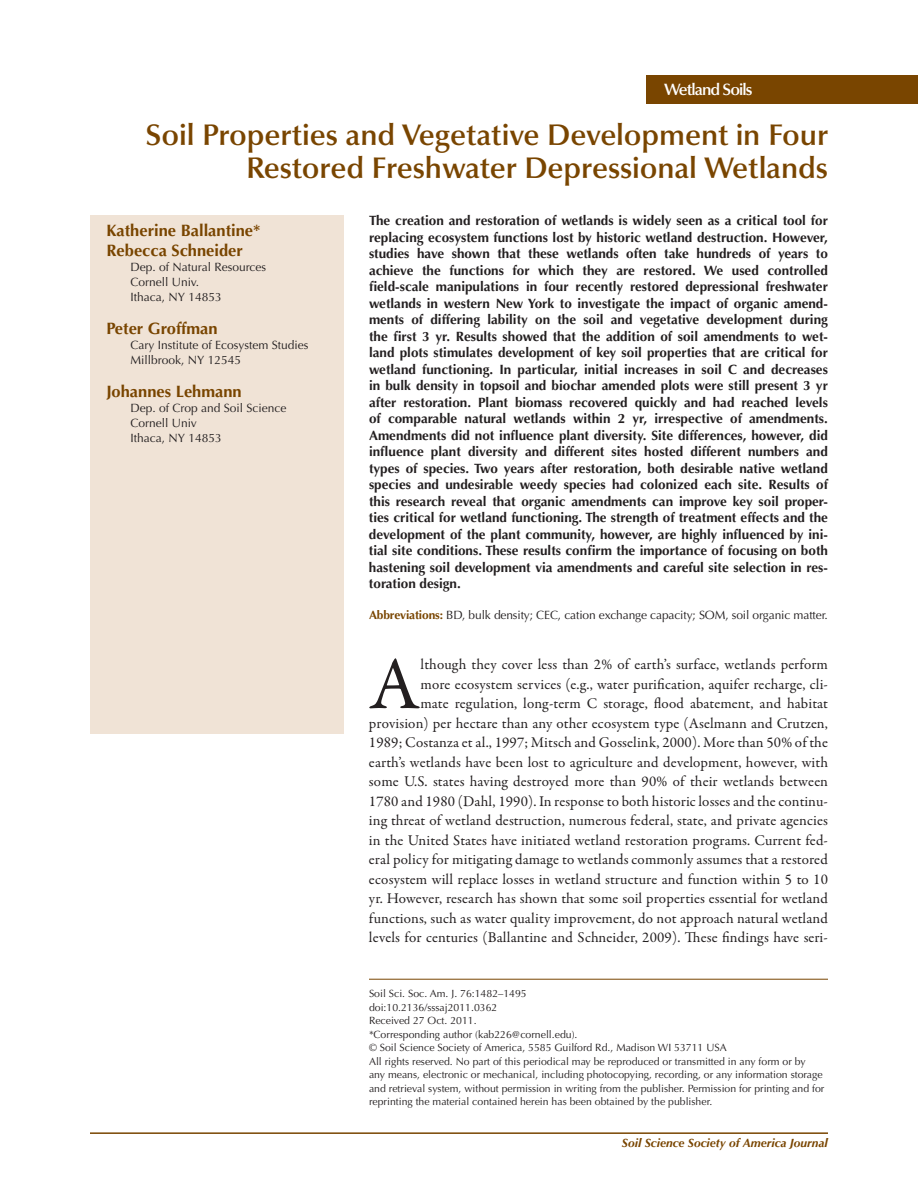
<style>
.page{position:relative;width:918px;height:1188px;background:#fff}
.page>*{position:absolute;margin:0;border:0;box-sizing:border-box;transform-origin:0 0}
.t1{font:75.15px "Garamond Premr Pro";color:#231f20}
.t2{font:600 30px/33px "Optima LT Std";letter-spacing:-.005em;color:#794500;text-align:right}
.t3{font:700 16.5px/19.5px "Optima LT Std";color:#794500}
.t4{font:600 16.5px "Optima LT Std";letter-spacing:-.06em;color:#fff}
.t5{font:15px/19.5px "Garamond Premr Pro";letter-spacing:.01em;color:#231f20;text-align:right}
.t6{font:700 13.5px/16.5px "Optima LT Std";color:#231f20;text-align:justify}
.t7{font:12px/15px "Optima LT Std";color:#231f20}
.t8{font:italic 700 12px "Optima LT Std";color:#794500}
.t9{font:10.5px/13.5px "Optima LT Std";color:#231f20}
.s1{font-weight:700;color:#794500}
</style>
<div class="page">
<hr style="left:90px;top:1132px;width:738px;height:2px;background:#794500">
<hr style="left:369px;top:979px;width:459px;height:1px;background:#794500">
<div style="left:646px;top:75px;width:272px;height:29px;background:#794500"></div>
<div style="left:90px;top:215px;width:254px;height:519px;background:#f0e3d6"></div>
<p class="t4" style="left:664px;top:81px;width:90px">Wetland Soils</p>
<h2 class="t2" style="left:146px;top:120px;width:684px">Soil Properties and Vegetative Development in Four<br>Restored Freshwater Depressional Wetlands</h2>
<p class="t3" style="left:106px;top:222px;width:156px">Katherine Ballantine*<br>Rebecca Schneider</p>
<p class="t7" style="left:130px;top:260px;width:137px">Dep. of Natural Resources<br>Cornell Univ.<br>Ithaca, NY 14853</p>
<p class="t3" style="left:106px;top:319px;width:113px">Peter Groffman</p>
<p class="t7" style="left:130px;top:338px;width:180px">Cary Institute of Ecosystem Studies<br>Millbrook, NY 12545</p>
<p class="t3" style="left:106px;top:382px;width:137px">Johannes Lehmann</p>
<p class="t7" style="left:130px;top:401px;width:158px">Dep. of Crop and Soil Science<br>Cornell Univ<br>Ithaca, NY 14853</p>
<p class="t6" style="left:369px;top:213px;width:461px">The creation and restoration of wetlands is widely seen as a critical tool for replacing ecosystem functions lost by historic wetland destruction. However, studies have shown that these wetlands often take hundreds of years to achieve the functions for which they are restored. We used controlled field-scale manipulations in four recently restored depressional freshwater wetlands in western New York to investigate the impact of organic amend&shy;ments of differing lability on the soil and vegetative development during the first 3 yr. Results showed that the addition of soil amendments to wet&shy;land plots stimulates development of key soil properties that are critical for wetland functioning. In particular, initial increases in soil C and decreases in bulk density in topsoil and biochar amended plots were still present 3 yr after restoration. Plant biomass recovered quickly and had reached levels of comparable natural wetlands within 2 yr, irrespective of amendments.<br>Amendments did not influence plant diversity. Site differences, however, did influence plant diversity and different sites hosted different numbers and types of species. Two years after restoration, both desirable native wetland species and undesirable weedy species had colonized each site. Results of this research reveal that organic amendments can improve key soil proper&shy;ties critical for wetland functioning. The strength of treatment effects and the development of the plant community, however, are highly influenced by ini&shy;tial site conditions. These results confirm the importance of focusing on both hastening soil development via amendments and careful site selection in res&shy;toration design.</p>
<p class="t7" style="left:369px;top:608px;width:460px"><span class="s1">Abbreviations:</span> BD, bulk density; CEC, cation exchange capacity; SOM, soil organic matter.</p>
<p class="t5" style="left:369px;top:655px;width:461px">lthough they cover less than 2% of earth’s surface, wetlands perform<br>more ecosystem services (e.g., water purification, aquifer recharge, cli-<br>mate regulation, long-term C storage, flood abatement, and habitat provision) per hectare than any other ecosystem type (Aselmann and Crutzen, 1989; Costanza et al., 1997; Mitsch and Gosselink, 2000). More than 50% of the earth’s wetlands have been lost to agriculture and development, however, with some U.S. states having destroyed more than 90% of their wetlands between 1780 and 1980 (Dahl, 1990). In response to both historic losses and the continu&shy;ing threat of wetland destruction, numerous federal, state, and private agencies in the United States have initiated wetland restoration programs. Current fed&shy;eral policy for mitigating damage to wetlands commonly assumes that a restored ecosystem will replace losses in wetland structure and function within 5 to 10 yr. However, research has shown that some soil properties essential for wetland functions, such as water quality improvement, do not approach natural wetland levels for centuries (Ballantine and Schneider, 2009). These findings have seri-</p>
<h1 class="t1" style="left:369px;top:649px;width:52px">A</h1>
<p class="t9" style="left:369px;top:988px;width:457px">Soil Sci. Soc. Am. J. 76:1482–1495<br>doi:10.2136/sssaj2011.0362<br>Received 27 Oct. 2011.<br>*Corresponding author (kab226@cornell.edu).<br>© Soil Science Society of America, 5585 Guilford Rd., Madison WI 53711 USA<br>All rights reserved. No part of this periodical may be reproduced or transmitted in any form or by any means, electronic or mechanical, including photocopying, recording, or any information storage and retrieval system, without permission in writing from the publisher. Permission for printing and for reprinting the material contained herein has been obtained by the publisher.</p>
<p class="t8" style="left:622px;top:1137px;width:208px">Soil Science Society of America Journal</p>
</div>
